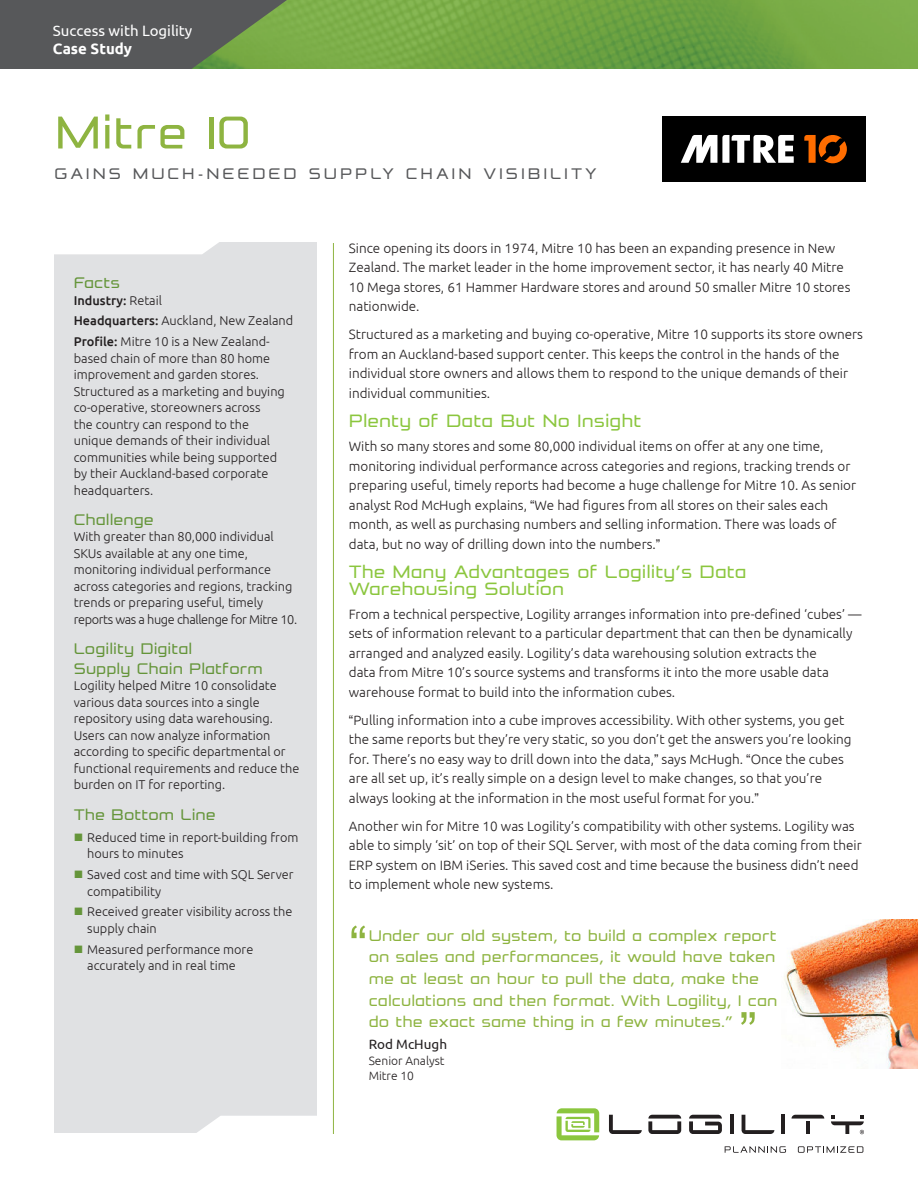
<style>
.page{position:relative;width:918px;height:1188px;background:#fff}
.page>*{position:absolute;margin:0;border:0;box-sizing:border-box;transform-origin:0 0}
.t1{font:54px "Formation Sans";color:#8eb441}
.t2{font:54px "Arial";color:#8eb441}
.t3{font:21px/16.5px "Formation Sans";color:#8bc63e}
.t4{font:18px/21.6px "Formation Sans";color:#8eb441}
.t5{font:18px/19.5px "Formation Sans";color:#65953a}
.t6{font:18px "Formation Sans";letter-spacing:.16em;color:#57585a}
.t7{font:15px "Ubuntu";color:#fff}
.t8{font:700 15px "Ubuntu";color:#fff}
.t9{font:300 13.5px/19.5px "Ubuntu";color:#231f20}
.t10{font:13.5px "Ubuntu";color:#231f20}
.t11{font:300 12.75px/16.5px "Ubuntu";color:#231f20}
.t12{font:300 12px/15.8px "Ubuntu";color:#231f20}
.s1{font-weight:500}
.s2{color:#65953a}
.s3{font-family:"Arial";font-weight:400}
</style>
<div class="page">
<hr style="left:333px;top:243px;width:1px;height:891px;background:#8eb441">
<svg style="left:609px;top:1115px;width:33px;height:19px"></svg>
<svg style="left:742px;top:1115px;width:32px;height:19px"></svg>
<svg style="left:648px;top:1115px;width:33px;height:19px"></svg>
<svg style="left:689px;top:1115px;width:33px;height:19px"></svg>
<hr style="left:781px;top:1115px;width:4px;height:19px;background:#231f20">
<hr style="left:730px;top:1115px;width:4px;height:19px;background:#231f20">
<hr style="left:806px;top:1121px;width:4px;height:13px;background:#231f20">
<svg style="left:792px;top:1115px;width:32px;height:4px"></svg>
<svg style="left:557px;top:1108px;width:42px;height:32px"></svg>
<svg style="left:725px;top:1146px;width:61px;height:7px"></svg>
<svg style="left:798px;top:1146px;width:65px;height:7px"></svg>
<svg style="left:831px;top:1115px;width:33px;height:19px"></svg>
<div style="left:662px;top:116px;width:204px;height:65px;background:#000"></div>
<svg style="left:681px;top:135px;width:113px;height:28px"></svg>
<svg style="left:804px;top:135px;width:43px;height:28px"></svg>
<div style="left:54px;top:242px;width:262px;height:891px;background:#e0e1e3"></div>
<svg style="left:197px;top:1116px;width:119px;height:17px;background:#fcfcfc"></svg>
<div style="left:54px;top:242px;width:165px;height:12px;background:#fff"></div>
<img style="left:287px;top:0;width:631px;height:69px">
<svg style="left:0;top:0;width:287px;height:69px;background:#5c6556"></svg>
<img style="left:784px;top:919px;width:134px;height:150px">
<p class="t7" style="left:53px;top:24px;width:141px">Success with Logility</p>
<p class="t8" style="left:53px;top:42px;width:81px">Case Study</p>
<h1 class="t1" style="left:55px;top:115px;width:197px">Mitre 10</h1>
<h3 class="t6" style="left:55px;top:167px;width:544px">GAINS MUCH-NEEDED SUPPLY CHAIN VISIBILITY</h3>
<h3 class="t5" style="left:74px;top:274px;width:48px">Facts</h3>
<p class="t11" style="left:74px;top:290px;width:221px;line-height:20.9px"><span class="s1">Industry:</span> Retail<br><span class="s1">Headquarters:</span> Auckland, New Zealand<br><span class="s1">Profile:</span> Mitre 10 is a New Zealand-</p>
<p class="t11" style="left:74px;top:351px;width:213px">based chain of more than 80 home improvement and garden stores.<br>Structured as a marketing and buying co-operative, storeowners across<br>the country can respond to the unique demands of their individual communities while being supported by their Auckland-based corporate headquarters.</p>
<h3 class="t5" style="left:74px;top:511px;width:82px">Challenge</h3>
<p class="t11" style="left:74px;top:529px;width:225px">With greater than 80,000 individual SKUs available at any one time, monitoring individual performance across categories and regions, tracking trends or preparing useful, timely reports was a huge challenge for Mitre 10.</p>
<h3 class="t5" style="left:74px;top:640px;width:191px">Logility Digital<br>Supply Chain Platform</h3>
<p class="t11" style="left:74px;top:678px;width:227px">Logility helped Mitre 10 consolidate various data sources into a single repository using data warehousing.<br>Users can now analyze information according to specific departmental or functional requirements and reduce the burden on IT for reporting.</p>
<h3 class="t5" style="left:74px;top:806px;width:144px">The Bottom Line</h3>
<p class="t11" style="left:87px;top:830px;width:213px;text-indent:-14px"><span class="s2">■</span> Reduced time in report-building from hours to minutes</p>
<p class="t11" style="left:87px;top:866px;width:208px;text-indent:-14px"><span class="s2">■</span> Saved cost and time with SQL Server compatibility</p>
<p class="t11" style="left:87px;top:904px;width:207px;text-indent:-14px"><span class="s2">■</span> Received greater visibility across the supply chain</p>
<p class="t11" style="left:74px;top:942px;width:181px;text-align:center"><span class="s2">■</span> Measured performance more accurately and in real time</p>
<p class="t9" style="left:349px;top:239px;width:503px">Since opening its doors in 1974, Mitre 10 has been an expanding presence in New Zealand. The market leader in the home improvement sector, it has nearly 40 Mitre 10 Mega stores, 61 Hammer Hardware stores and around 50 smaller Mitre 10 stores nationwide.</p>
<p class="t9" style="left:349px;top:326px;width:516px">Structured as a marketing and buying co-operative, Mitre 10 supports its store owners from an Auckland-based support center. This keeps the control in the hands of the individual store owners and allows them to respond to the unique demands of their individual communities.</p>
<h2 class="t3" style="left:349px;top:414px;width:294px">Plenty of Data But No Insight</h2>
<p class="t9" style="left:349px;top:436px;width:509px">With so many stores and some 80,000 individual items on offer at any one time, monitoring individual performance across categories and regions, tracking trends or preparing useful, timely reports had become a huge challenge for Mitre 10. As senior analyst Rod McHugh explains, <span class="s3">“</span>We had figures from all stores on their sales each month, as well as purchasing numbers and selling information. There was loads of data, but no way of drilling down into the numbers.<span class="s3">”</span></p>
<h2 class="t3" style="left:349px;top:565px;width:399px">The Many Advantages of Logility’s Data<br>Warehousing Solution</h2>
<p class="t9" style="left:349px;top:604px;width:514px">From a technical perspective, Logility arranges information into pre-defined ‘cubes’ — sets of information relevant to a particular department that can then be dynamically arranged and analyzed easily. Logility’s data warehousing solution extracts the<br>data from Mitre 10’s source systems and transforms it into the more usable data warehouse format to build into the information cubes.</p>
<p class="t9" style="left:349px;top:711px;width:504px"><span class="s3">“</span>Pulling information into a cube improves accessibility. With other systems, you get the same reports but they’re very static, so you don’t get the answers you’re looking for. There’s no easy way to drill down into the data,<span class="s3">”</span> says McHugh. <span class="s3">“</span>Once the cubes are all set up, it’s really simple on a design level to make changes, so that you’re always looking at the information in the most useful format for you.<span class="s3">”</span></p>
<p class="t9" style="left:349px;top:816px;width:514px">Another win for Mitre 10 was Logility’s compatibility with other systems. Logility was able to simply ‘sit’ on top of their SQL Server, with most of the data coming from their ERP system on IBM iSeries. This saved cost and time because the business didn’t need to implement whole new systems.</p>
<h1 class="t2" style="left:349px;top:915px;width:19px">“</h1>
<h3 class="t4" style="left:369px;top:926px;width:410px">Under our old system, to build a complex report on sales and performances, it would have taken me at least an hour to pull the data, make the calculations and then format. With Logility, I can do the exact same thing in a few minutes.”</h3>
<p class="t10" style="left:369px;top:1038px;width:80px">Rod McHugh</p>
<h1 class="t2" style="left:739px;top:1001px;width:19px">”</h1>
<p class="t12" style="left:369px;top:1053px;width:77px">Senior Analyst<br>Mitre 10</p>
</div>
